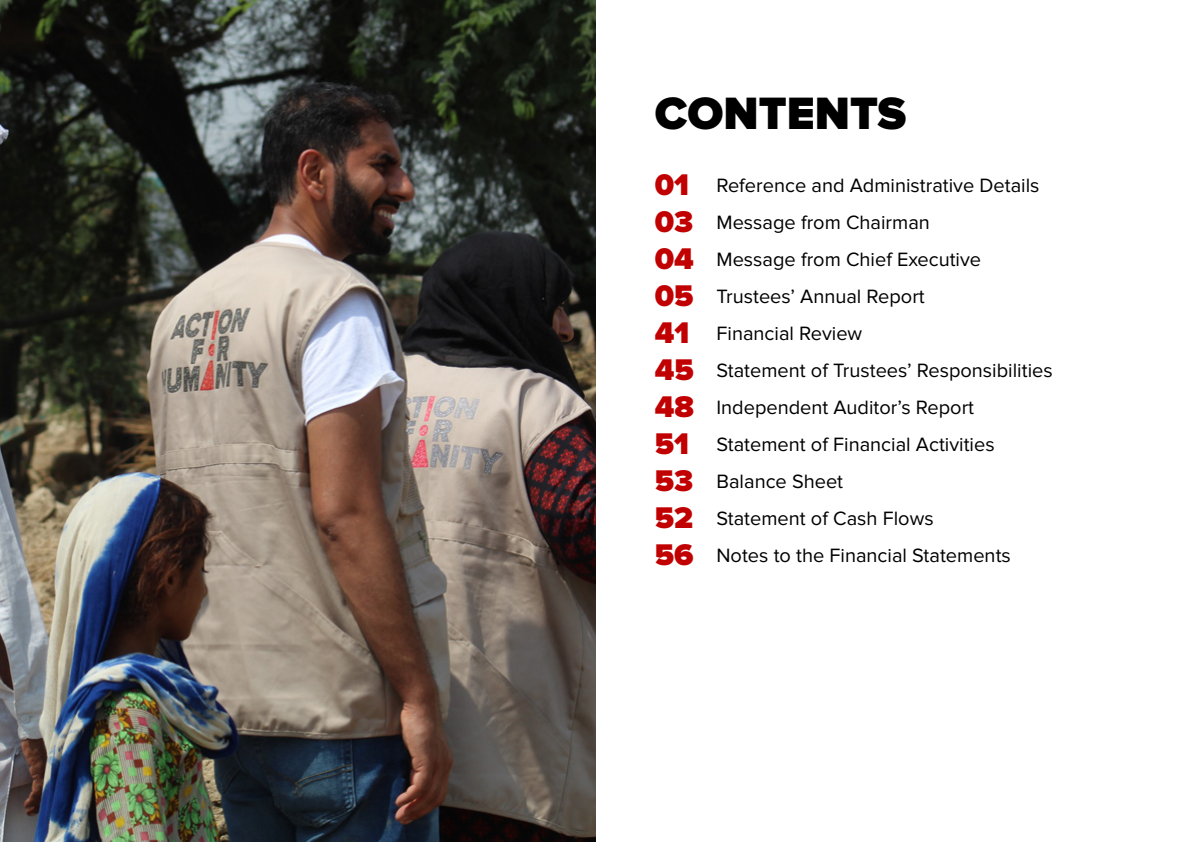
<style>
.page{position:relative;width:1191px;height:842px;background:#fff}
.page>*{position:absolute;margin:0;border:0;box-sizing:border-box;transform-origin:0 0}
.t1{font:900 47px "Proxima Nova";color:#000}
.t2{font:900 31px/37px "Proxima Nova";color:#c10001}
.t3{font:20px/37px "Proxima Nova";color:#000}
</style>
<div class="page">
<img style="left:0;top:0;width:595px;height:842px">
<h1 class="t1" style="left:654px;top:86px;width:253px">CONTENTS</h1>
<h2 class="t2" style="left:654px;top:167px;width:41px">01<br>03<br>04<br>05<br>41<br>45<br>48<br>51<br>53<br>52<br>56</h2>
<p class="t3" style="left:716px;top:167px;width:338px">Reference and Administrative Details<br>Message from Chairman<br>Message from Chief Executive<br>Trustees’ Annual Report<br>Financial Review<br>Statement of Trustees’ Responsibilities<br>Independent Auditor’s Report<br>Statement of Financial Activities<br>Balance Sheet<br>Statement of Cash Flows<br>Notes to the Financial Statements</p>
</div>
